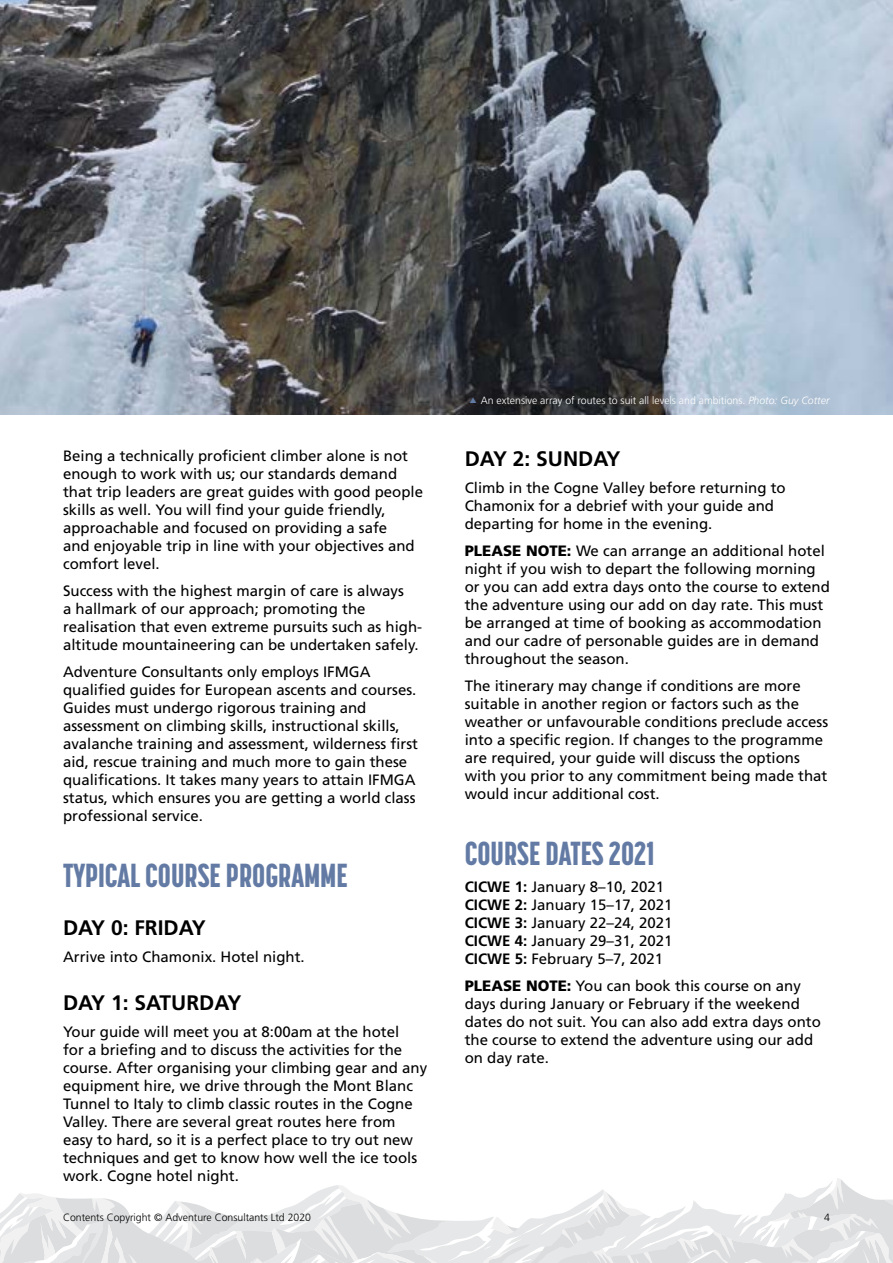
<style>
.page{position:relative;width:893px;height:1263px;background:#fff}
.page>*{position:absolute;margin:0;border:0;box-sizing:border-box;transform-origin:0 0}
.t1{font:800 33px "Korolev Compressed";color:#637ba4}
.t2{font:700 21px "Frutiger LT Std";color:#000}
.t3{font:15px/18px "Frutiger LT Std";color:#000}
.t4{font:300 10.5px "Frutiger LT Std";color:#fff}
.t5{font:300 10.5px "Frutiger LT Std";color:#000}
.s1{font-style:italic}
.s2{font-weight:900}
.s3{font-weight:700}
</style>
<div class="page">
<svg style="left:0;top:1178px;width:893px;height:85px"></svg>
<img style="left:0;top:0;width:893px;height:414px">
<svg style="left:470px;top:397px;width:6px;height:6px"></svg>
<p class="t3" style="left:63px;top:447px;width:362px">Being a technically proficient climber alone is not enough to work with us; our standards demand that trip leaders are great guides with good people skills as well. You will find your guide friendly, approachable and focused on providing a safe<br>and enjoyable trip in line with your objectives and comfort level.</p>
<p class="t3" style="left:63px;top:582px;width:361px">Success with the highest margin of care is always<br>a hallmark of our approach; promoting the realisation that even extreme pursuits such as high&shy;altitude mountaineering can be undertaken safely.</p>
<p class="t3" style="left:63px;top:663px;width:357px">Adventure Consultants only employs IFMGA qualified guides for European ascents and courses.<br>Guides must undergo rigorous training and assessment on climbing skills, instructional skills, avalanche training and assessment, wilderness first aid, rescue training and much more to gain these qualifications. It takes many years to attain IFMGA status, which ensures you are getting a world class professional service.</p>
<h1 class="t1" style="left:63px;top:856px;width:286px">TYPICAL COURSE PROGRAMME</h1>
<h2 class="t2" style="left:63px;top:915px;width:144px">DAY 0: FRIDAY</h2>
<p class="t3" style="left:63px;top:948px;width:243px">Arrive into Chamonix. Hotel night.</p>
<h2 class="t2" style="left:63px;top:990px;width:180px">DAY 1: SATURDAY</h2>
<p class="t3" style="left:63px;top:1023px;width:366px">Your guide will meet you at 8:00am at the hotel<br>for a briefing and to discuss the activities for the course. After organising your climbing gear and any equipment hire, we drive through the Mont Blanc Tunnel to Italy to climb classic routes in the Cogne Valley. There are several great routes here from easy to hard, so it is a perfect place to try out new techniques and get to know how well the ice tools work. Cogne hotel night.</p>
<p class="t4" style="left:481px;top:395px;width:350px">An extensive array of routes to suit all levels and ambitions. <span class="s1">Photo: Guy Cotter</span></p>
<h2 class="t2" style="left:465px;top:446px;width:157px">DAY 2: SUNDAY</h2>
<p class="t3" style="left:465px;top:479px;width:323px">Climb in the Cogne Valley before returning to<br>Chamonix for a debrief with your guide and departing for home in the evening.</p>
<p class="t3" style="left:465px;top:542px;width:367px"><span class="s2">PLEASE NOTE:</span> We can arrange an additional hotel night if you wish to depart the following morning or you can add extra days onto the course to extend the adventure using our add on day rate. This must be arranged at time of booking as accommodation and our cadre of personable guides are in demand throughout the season.</p>
<p class="t3" style="left:465px;top:677px;width:365px">The itinerary may change if conditions are more suitable in another region or factors such as the weather or unfavourable conditions preclude access into a specific region. If changes to the programme are required, your guide will discuss the options with you prior to any commitment being made that would incur additional cost.</p>
<h1 class="t1" style="left:465px;top:834px;width:191px">COURSE DATES 2021</h1>
<p class="t3" style="left:465px;top:878px;width:209px"><span class="s3">CICWE 1:</span> January 8–10, 2021<br><span class="s3">CICWE 2:</span> January 15–17, 2021<br><span class="s3">CICWE 3:</span> January 22–24, 2021<br><span class="s3">CICWE 4:</span> January 29–31, 2021<br><span class="s3">CICWE 5:</span> February 5–7, 2021</p>
<p class="t3" style="left:465px;top:977px;width:358px"><span class="s2">PLEASE NOTE:</span> You can book this course on any days during January or February if the weekend dates do not suit. You can also add extra days onto the course to extend the adventure using our add on day rate.</p>
<p class="t5" style="left:63px;top:1211px;width:250px">Contents Copyright © Adventure Consultants Ltd 2020</p>
<p class="t5" style="left:824px;top:1211px;width:7px">4</p>
</div>
